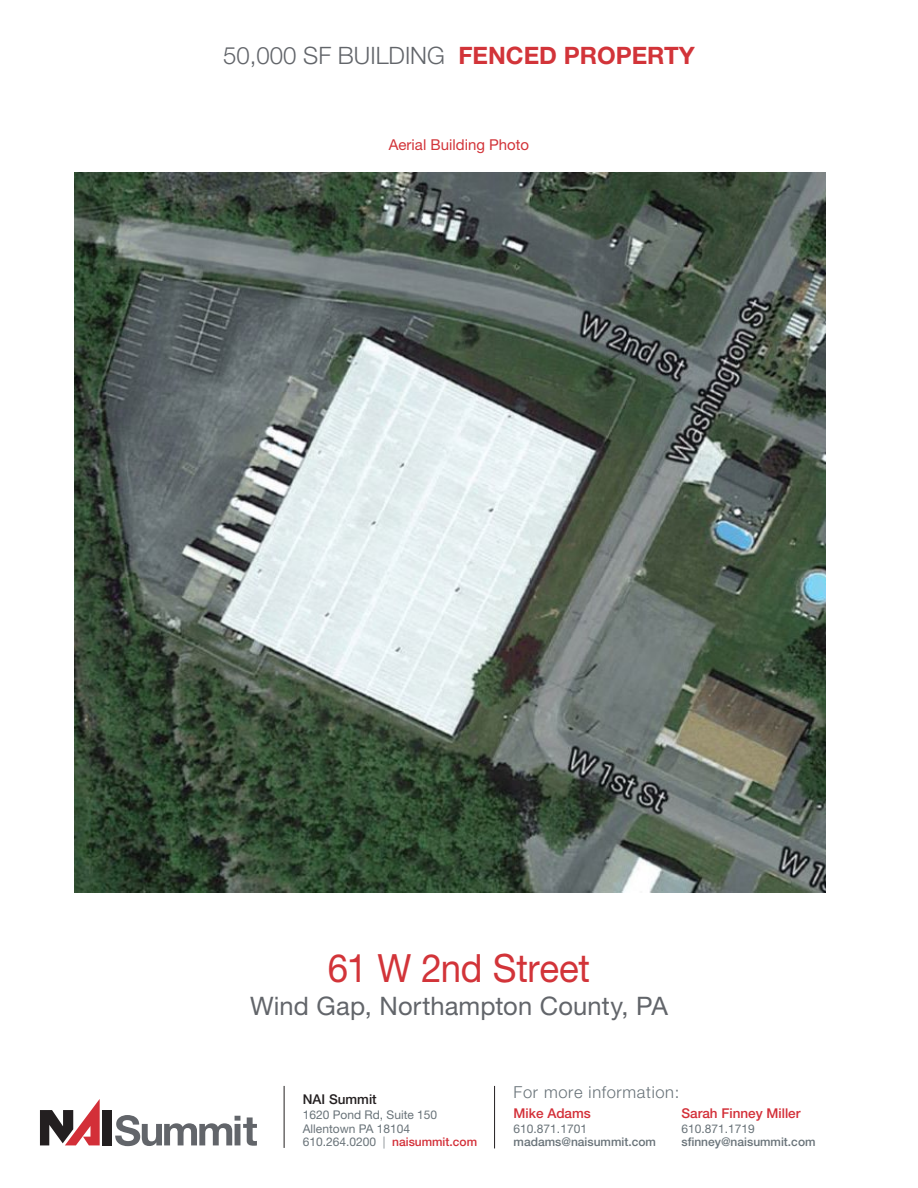
<style>
.page{position:relative;width:918px;height:1188px;background:#fff}
.page>*{position:absolute;margin:0;border:0;box-sizing:border-box;transform-origin:0 0}
.t1{font:39px "Helvetica Neue LT Std";letter-spacing:-.01em;color:#d23439;scale:.94 1}
.t2{font:25.5px "Helvetica Neue LT Std";letter-spacing:.005em;color:#62656a}
.t3{font:300 24px "Helvetica Neue LT Std";color:#62656a}
.t4{font:300 16.5px "Helvetica Neue LT Std";letter-spacing:.04em;color:#697379}
.t5{font:15px "Helvetica Neue LT Std";color:#d23439}
.t6{font:500 13.5px "Helvetica Neue LT Std";color:#d32f38}
.t7{font:500 13.5px "Helvetica Neue LT Std";color:#231f20}
.t8{font:12px/13.5px "Helvetica Neue LT Std";color:#697379}
.t9{font:500 12px "Helvetica Neue LT Std";color:#697379}
.s1{font-weight:700;color:#d23439}
.s2{font-weight:300}
.s3{font-weight:500;color:#d32f38}
</style>
<div class="page">
<div style="left:103px;top:1110px;width:9px;height:35px;background:#231f20"></div>
<svg style="left:40px;top:1099px;width:60px;height:46px"></svg>
<svg style="left:115px;top:1115px;width:142px;height:31px"></svg>
<hr style="left:284px;top:1086px;width:1px;height:62px;background:#231f20">
<hr style="left:494px;top:1086px;width:1px;height:62px;background:#231f20">
<img style="left:74px;top:173px;width:752px;height:720px">
<p class="t3" style="left:223px;top:40px;width:473px">50,000 SF BUILDING <span class="s1">FENCED PROPERTY</span></p>
<p class="t5" style="left:389px;top:135px;width:142px">Aerial Building Photo</p>
<p class="t1" style="left:328px;top:945px;width:280px">61 W 2nd Street</p>
<p class="t2" style="left:250px;top:990px;width:419px">Wind Gap, Northampton County, PA</p>
<p class="t7" style="left:303px;top:1091px;width:75px">NAI Summit</p>
<p class="t8" style="left:303px;top:1108px;width:176px">1620 Pond Rd, Suite 150<br>Allentown PA 18104<br>610.264.0200 <span class="s2">|</span> <span class="s3">naisummit.com</span></p>
<h3 class="t4" style="left:514px;top:1082px;width:167px">For more information:</h3>
<p class="t6" style="left:514px;top:1105px;width:79px">Mike Adams</p>
<p class="t8" style="left:514px;top:1121px;width:75px">610.871.1701</p>
<p class="t9" style="left:514px;top:1135px;width:144px">madams@naisummit.com</p>
<p class="t6" style="left:681px;top:1105px;width:121px">Sarah Finney Miller</p>
<p class="t8" style="left:681px;top:1121px;width:75px">610.871.1719</p>
<p class="t9" style="left:681px;top:1135px;width:136px">sfinney@naisummit.com</p>
</div>
